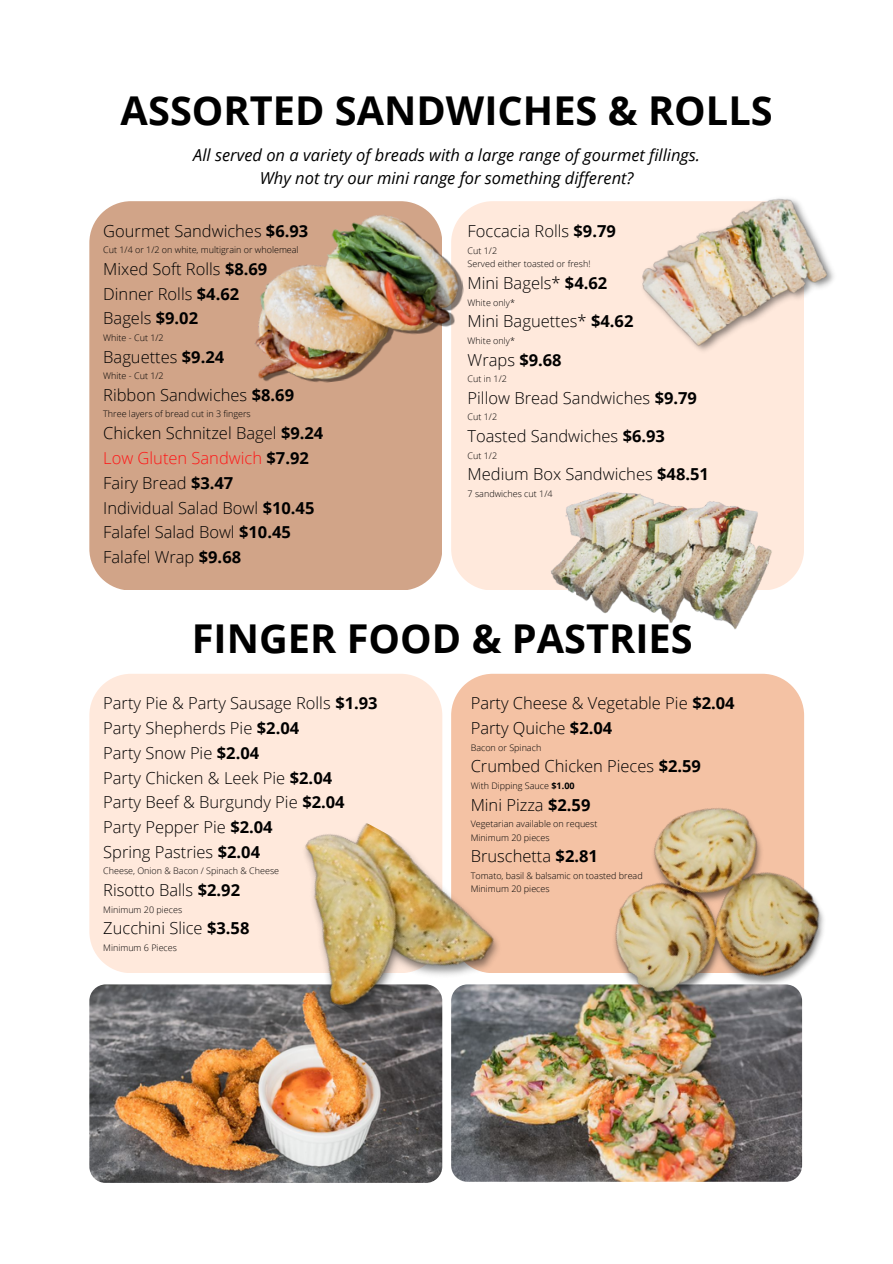
<style>
.page{position:relative;width:893px;height:1264px;background:#fff}
.page>*{position:absolute;margin:0;border:0;box-sizing:border-box;transform-origin:0 0}
.t1{font:700 39.75px "Open Sans";color:#000}
.t2{font:300 16.5px "Open Sans";color:#000}
.t3{font:italic 16.5px/22.5px "Open Sans";color:#000;text-align:center}
.t4{font:300 16.5px "Open Sans";color:#ff1616}
.t5{font:300 9px "Open Sans";color:#000}
.s1{font-weight:700}
.s2{font-weight:700;color:#000}
</style>
<div class="page">
<div style="left:89px;top:201px;width:353px;height:389px;background:#d1a488"></div>
<div style="left:451px;top:201px;width:353px;height:389px;background:#ffe9dc"></div>
<img style="left:241px;top:206px;width:231px;height:184px">
<img style="left:543px;top:487px;width:235px;height:143px">
<div style="left:451px;top:673px;width:353px;height:300px;background:#f4c2a4"></div>
<div style="left:89px;top:674px;width:353px;height:299px;background:#ffe9dc"></div>
<img style="left:630px;top:198px;width:204px;height:165px">
<img style="left:89px;top:984px;width:353px;height:198px;border-radius:16px">
<img style="left:451px;top:984px;width:351px;height:197px;border-radius:16px">
<img style="left:584px;top:780px;width:240px;height:284px">
<img style="left:241px;top:800px;width:286px;height:264px">
<p class="t1" style="left:121px;top:82px;width:653px">ASSORTED SANDWICHES &amp; ROLLS</p>
<p class="t3" style="left:193px;top:144px;width:508px">All served on a variety of breads with a large range of gourmet fillings.<br>Why not try our mini range for something different?</p>
<p class="t2" style="left:103px;top:220px;width:206px">Gourmet Sandwiches <span class="s1">$6.93</span></p>
<p class="t5" style="left:103px;top:243px;width:197px">Cut 1/4 or 1/2 on white, multigrain or wholemeal</p>
<p class="t2" style="left:103px;top:257px;width:165px">Mixed Soft Rolls <span class="s1">$8.69</span></p>
<p class="t2" style="left:103px;top:282px;width:137px">Dinner Rolls <span class="s1">$4.62</span></p>
<p class="t2" style="left:103px;top:307px;width:96px">Bagels <span class="s1">$9.02</span></p>
<p class="t5" style="left:103px;top:331px;width:62px">White - Cut 1/2</p>
<p class="t2" style="left:103px;top:345px;width:122px">Baguettes <span class="s1">$9.24</span></p>
<p class="t5" style="left:103px;top:369px;width:62px">White - Cut 1/2</p>
<p class="t2" style="left:103px;top:383px;width:192px">Ribbon Sandwiches <span class="s1">$8.69</span></p>
<p class="t5" style="left:103px;top:408px;width:149px">Three layers of bread cut in 3 fingers</p>
<p class="t2" style="left:103px;top:421px;width:221px">Chicken Schnitzel Bagel <span class="s1">$9.24</span></p>
<p class="t4" style="left:103px;top:446px;width:207px">Low Gluten Sandwich <span class="s2">$7.92</span></p>
<p class="t2" style="left:103px;top:471px;width:132px">Fairy Bread <span class="s1">$3.47</span></p>
<p class="t2" style="left:103px;top:496px;width:213px">Individual Salad Bowl <span class="s1">$10.45</span></p>
<p class="t2" style="left:103px;top:520px;width:189px">Falafel Salad Bowl <span class="s1">$10.45</span></p>
<p class="t2" style="left:103px;top:545px;width:139px">Falafel Wrap <span class="s1">$9.68</span></p>
<p class="t2" style="left:467px;top:220px;width:150px">Foccacia Rolls <span class="s1">$9.79</span></p>
<p class="t5" style="left:467px;top:244px;width:31px">Cut 1/2</p>
<p class="t5" style="left:467px;top:258px;width:124px">Served either toasted or fresh!</p>
<p class="t2" style="left:467px;top:271px;width:141px">Mini Bagels* <span class="s1">$4.62</span></p>
<p class="t5" style="left:467px;top:296px;width:49px">White only*</p>
<p class="t2" style="left:467px;top:310px;width:167px">Mini Baguettes* <span class="s1">$4.62</span></p>
<p class="t5" style="left:467px;top:334px;width:49px">White only*</p>
<p class="t2" style="left:467px;top:348px;width:96px">Wraps <span class="s1">$9.68</span></p>
<p class="t5" style="left:467px;top:372px;width:41px">Cut in 1/2</p>
<p class="t2" style="left:467px;top:386px;width:231px">Pillow Bread Sandwiches <span class="s1">$9.79</span></p>
<p class="t5" style="left:467px;top:411px;width:31px">Cut 1/2</p>
<p class="t2" style="left:467px;top:424px;width:199px">Toasted Sandwiches <span class="s1">$6.93</span></p>
<p class="t5" style="left:467px;top:449px;width:31px">Cut 1/2</p>
<p class="t2" style="left:467px;top:463px;width:243px">Medium Box Sandwiches <span class="s1">$48.51</span></p>
<h1 class="t5" style="left:467px;top:487px;width:86px">7 sandwiches cut 1/4</h1>
<p class="t1" style="left:192px;top:610px;width:502px">FINGER FOOD &amp; PASTRIES</p>
<p class="t2" style="left:103px;top:691px;width:276px">Party Pie &amp; Party Sausage Rolls <span class="s1">$1.93</span></p>
<p class="t2" style="left:103px;top:716px;width:197px">Party Shepherds Pie <span class="s1">$2.04</span></p>
<p class="t2" style="left:103px;top:741px;width:157px">Party Snow Pie <span class="s1">$2.04</span></p>
<p class="t2" style="left:103px;top:766px;width:230px">Party Chicken &amp; Leek Pie <span class="s1">$2.04</span></p>
<p class="t2" style="left:103px;top:790px;width:243px">Party Beef &amp; Burgundy Pie <span class="s1">$2.04</span></p>
<p class="t2" style="left:103px;top:815px;width:171px">Party Pepper Pie <span class="s1">$2.04</span></p>
<p class="t2" style="left:103px;top:840px;width:158px">Spring Pastries <span class="s1">$2.04</span></p>
<p class="t5" style="left:103px;top:864px;width:177px">Cheese, Onion &amp; Bacon / Spinach &amp; Cheese</p>
<p class="t2" style="left:103px;top:878px;width:138px">Risotto Balls <span class="s1">$2.92</span></p>
<p class="t5" style="left:103px;top:903px;width:80px">Minimum 20 pieces</p>
<p class="t2" style="left:103px;top:916px;width:148px">Zucchini Slice <span class="s1">$3.58</span></p>
<p class="t5" style="left:103px;top:941px;width:75px">Minimum 6 Pieces</p>
<p class="t2" style="left:470px;top:691px;width:265px">Party Cheese &amp; Vegetable Pie <span class="s1">$2.04</span></p>
<p class="t2" style="left:470px;top:716px;width:143px">Party Quiche <span class="s1">$2.04</span></p>
<p class="t5" style="left:470px;top:741px;width:72px">Bacon or Spinach</p>
<p class="t2" style="left:470px;top:754px;width:232px">Crumbed Chicken Pieces <span class="s1">$2.59</span></p>
<p class="t5" style="left:470px;top:779px;width:105px">With Dipping Sauce <span class="s1">$1.00</span></p>
<p class="t2" style="left:470px;top:793px;width:121px">Mini Pizza <span class="s1">$2.59</span></p>
<p class="t5" style="left:470px;top:817px;width:128px">Vegetarian available on request</p>
<p class="t5" style="left:470px;top:831px;width:80px">Minimum 20 pieces</p>
<p class="t2" style="left:470px;top:844px;width:129px">Bruschetta <span class="s1">$2.81</span></p>
<p class="t5" style="left:470px;top:869px;width:173px">Tomato, basil &amp; balsamic on toasted bread</p>
<p class="t5" style="left:470px;top:882px;width:80px">Minimum 20 pieces</p>
</div>
